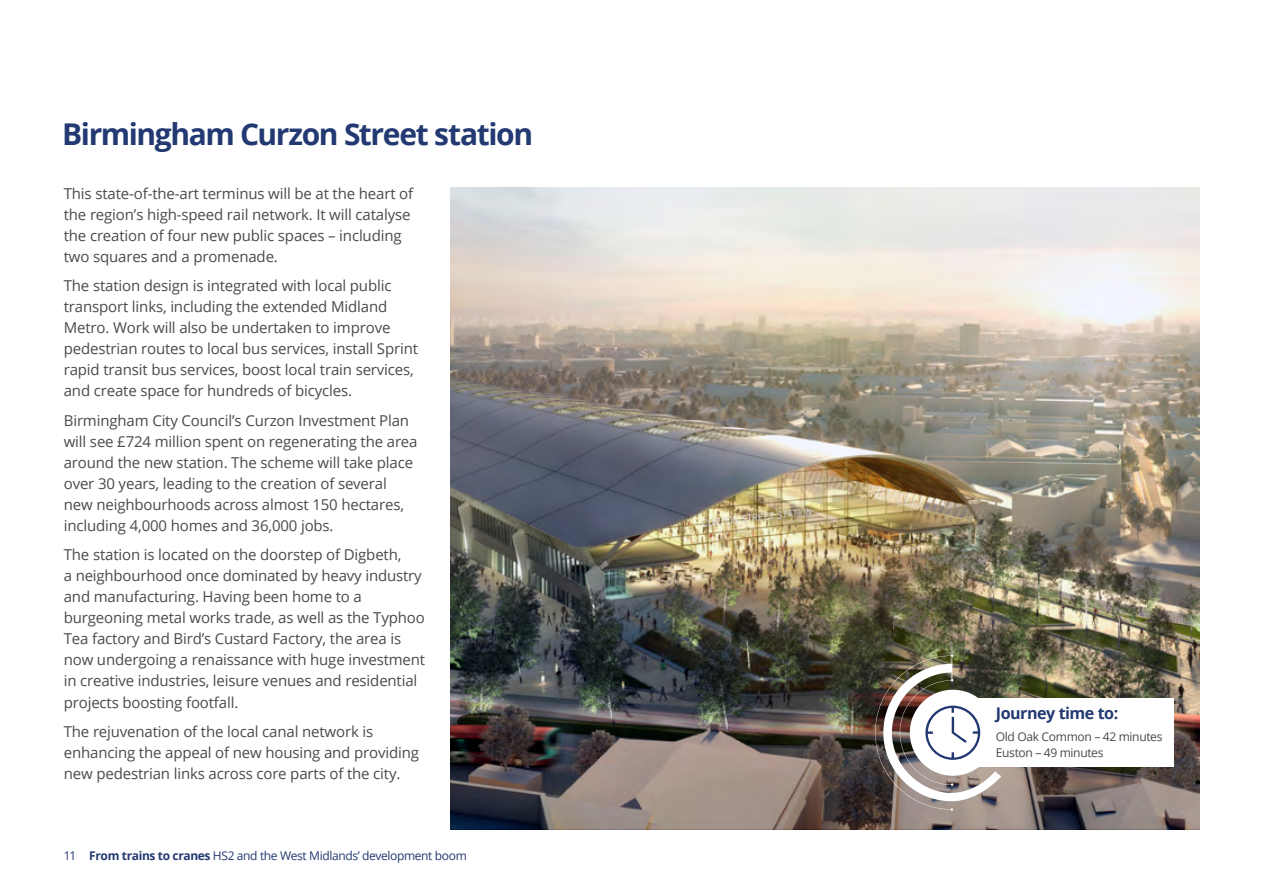
<style>
.page{position:relative;width:1263px;height:893px;background:#fff}
.page>*{position:absolute;margin:0;border:0;box-sizing:border-box;transform-origin:0 0}
.t1{font:700 30px "Open Sans";letter-spacing:-.05em;color:#233972}
.MapLabel_9pt{font:700 16.05px "Open Sans";letter-spacing:-.03em;color:#233972}
.Bodytext{font:15px/21px "Open Sans";letter-spacing:-.01em;color:#4b4a4a}
.MapLabel_9pt-2{font:12.15px/16px "Open Sans";letter-spacing:-.03em;color:#4b4a4a}
.t2{font:12px "Open Sans";letter-spacing:-.03em;color:#233972}
.s1{font-weight:700}
</style>
<div class="page">
<img style="left:451px;top:187px;width:748px;height:642px">
<div style="left:967px;top:699px;width:207px;height:68px;background:#fff"></div>
<img style="left:875px;top:654px;width:126px;height:157px">
<h2 class="t1" style="left:62px;top:112px;width:472px">Birmingham Curzon Street station</h2>
<p class="Bodytext" style="left:64px;top:183px;width:351px">This state-of-the-art terminus will be at the heart of the region’s high-speed rail network. It will catalyse the creation of four new public spaces – including two squares and a promenade.</p>
<p class="Bodytext" style="left:64px;top:275px;width:356px">The station design is integrated with local public transport links, including the extended Midland Metro. Work will also be undertaken to improve pedestrian routes to local bus services, install Sprint rapid transit bus services, boost local train services, and create space for hundreds of bicycles.</p>
<p class="Bodytext" style="left:64px;top:410px;width:355px">Birmingham City Council’s Curzon Investment Plan will see £724 million spent on regenerating the area around the new station. The scheme will take place over 30 years, leading to the creation of several new neighbourhoods across almost 150 hectares, including 4,000 homes and 36,000 jobs.</p>
<p class="Bodytext" style="left:64px;top:544px;width:363px">The station is located on the doorstep of Digbeth,<br>a neighbourhood once dominated by heavy industry and manufacturing. Having been home to a burgeoning metal works trade, as well as the Typhoo Tea factory and Bird’s Custard Factory, the area is now undergoing a renaissance with huge investment in creative industries, leisure venues and residential projects boosting footfall.</p>
<p class="Bodytext" style="left:64px;top:721px;width:357px">The rejuvenation of the local canal network is enhancing the appeal of new housing and providing new pedestrian links across core parts of the city.</p>
<p class="t2" style="left:64px;top:847px;width:405px">11 <span class="s1">From trains to cranes</span> HS2 and the West Midlands’ development boom</p>
<p class="MapLabel_9pt" style="left:996px;top:702px;width:124px">Journey time to:</p>
<p class="MapLabel_9pt-2" style="left:996px;top:728px;width:168px">Old Oak Common – 42 minutes<br>Euston – 49 minutes</p>
</div>
